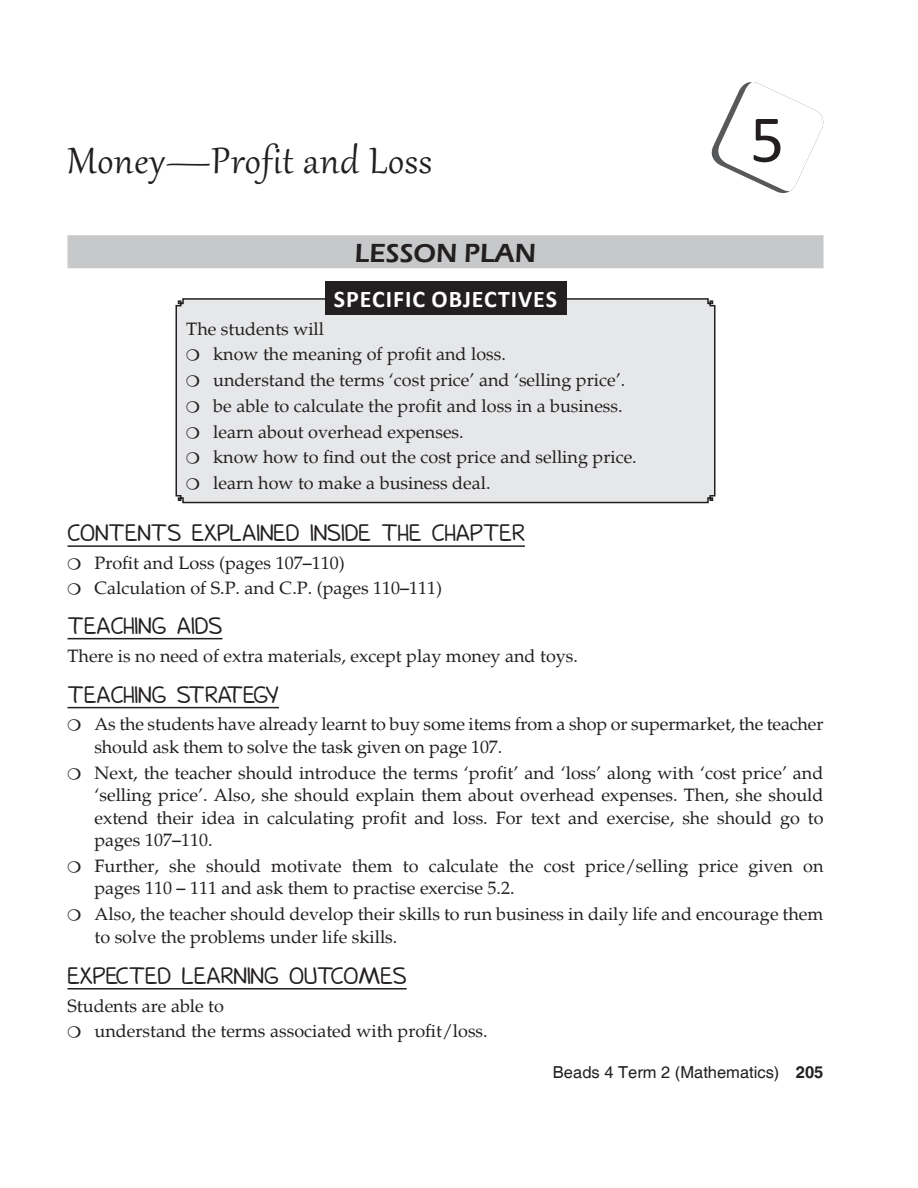
<style>
.page{position:relative;width:918px;height:1188px;background:#fff}
.page>*{position:absolute;margin:0;border:0;box-sizing:border-box;transform-origin:0 0}
.t1{font:67.5px "Calibri";color:#231f20}
.t2{font:45px "Gabriola";letter-spacing:.02em;color:#231f20}
.Lesson_plan{font:600 27px "Eras ITC";color:#231f20}
.t3{font:700 24px "Calibri";letter-spacing:.04em;color:#fff}
.Heading_2{font:21px "Donald";color:#231f20}
.Sub_para{font:18px/25.8px "Palatino";color:#231f20}
.Body_text{font:18px "Palatino";color:#231f20}
.t4{font:16.5px "Helvetica";color:#231f20}
.s1{font-weight:700}
</style>
<div class="page">
<svg style="left:711px;top:82px;width:113px;height:112px"></svg>
<div style="left:68px;top:235px;width:756px;height:33px;background:#c7c8ca"></div>
<hr style="left:68px;top:545px;width:457px;height:2px;background:#231f20">
<hr style="left:68px;top:638px;width:154px;height:1px;background:#231f20">
<hr style="left:68px;top:707px;width:211px;height:1px;background:#231f20">
<hr style="left:68px;top:988px;width:339px;height:2px;background:#231f20">
<div style="left:175px;top:297px;width:541px;height:207px;background:#e6e7e9"></div>
<div style="left:325px;top:281px;width:241px;height:34px;background:#231f20"></div>
<svg style="left:187px;top:349px;width:12px;height:12px"></svg>
<svg style="left:187px;top:375px;width:12px;height:12px"></svg>
<svg style="left:187px;top:401px;width:12px;height:11px"></svg>
<svg style="left:187px;top:427px;width:12px;height:11px"></svg>
<svg style="left:187px;top:452px;width:12px;height:12px"></svg>
<svg style="left:187px;top:478px;width:12px;height:12px"></svg>
<p class="t2" style="left:68px;top:131px;width:366px">Money—Profit and Loss</p>
<p class="t1" style="left:750px;top:97px;width:36px">5</p>
<p class="Lesson_plan" style="left:355px;top:237px;width:183px">LESSON PLAN</p>
<p class="t3" style="left:334px;top:284px;width:225px">SPECIFIC OBJECTIVES</p>
<p class="Sub_para" style="left:213px;top:316px;width:425px;text-indent:-27px">The students will<br>know the meaning of profit and loss.<br>understand the terms ‘cost price’ and ‘selling price’. be able to calculate the profit and loss in a business. learn about overhead expenses.<br>know how to find out the cost price and selling price. learn how to make a business deal.</p>
<p class="Heading_2" style="left:68px;top:524px;width:459px">CONTENTS EXPLAINED INSIDE THE CHAPTER</p>
<p class="Sub_para" style="left:95px;top:550px;width:252px">Profit and Loss (pages 107–110)</p>
<p class="Sub_para" style="left:95px;top:575px;width:349px">Calculation of S.P. and C.P. (pages 110–111)</p>
<p class="Heading_2" style="left:68px;top:617px;width:156px">TEACHING AIDS</p>
<p class="Body_text" style="left:68px;top:645px;width:512px">There is no need of extra materials, except play money and toys.</p>
<p class="Heading_2" style="left:68px;top:686px;width:213px">TEACHING STRATEGY</p>
<p class="Sub_para" style="left:94px;top:714px;width:731px;line-height:22.5px">As the students have already learnt to buy some items from a shop or supermarket, the teacher should ask them to solve the task given on page 107.</p>
<p class="Sub_para" style="left:94px;top:762px;width:731px;line-height:22.5px;text-align:justify">Next, the teacher should introduce the terms ‘profit’ and ‘loss’ along with ‘cost price’ and ‘selling price’. Also, she should explain them about overhead expenses. Then, she should extend their idea in calculating profit and loss. For text and exercise, she should go to pages 107–110.</p>
<p class="Sub_para" style="left:94px;top:855px;width:731px;line-height:22.5px">Further, she should motivate them to calculate the cost price/selling price given on pages 110 – 111 and ask them to practise exercise 5.2.</p>
<p class="Sub_para" style="left:94px;top:903px;width:731px;line-height:22.5px">Also, the teacher should develop their skills to run business in daily life and encourage them to solve the problems under life skills.</p>
<p class="Heading_2" style="left:68px;top:967px;width:341px">EXPECTED LEARNING OUTCOMES</p>
<p class="Sub_para" style="left:68px;top:993px;width:158px">Students are able to</p>
<p class="Sub_para" style="left:95px;top:1019px;width:395px">understand the terms associated with profit/loss.</p>
<p class="t4" style="left:553px;top:1063px;width:272px">Beads 4 Term 2 (Mathematics) <span class="s1">205</span></p>
</div>
